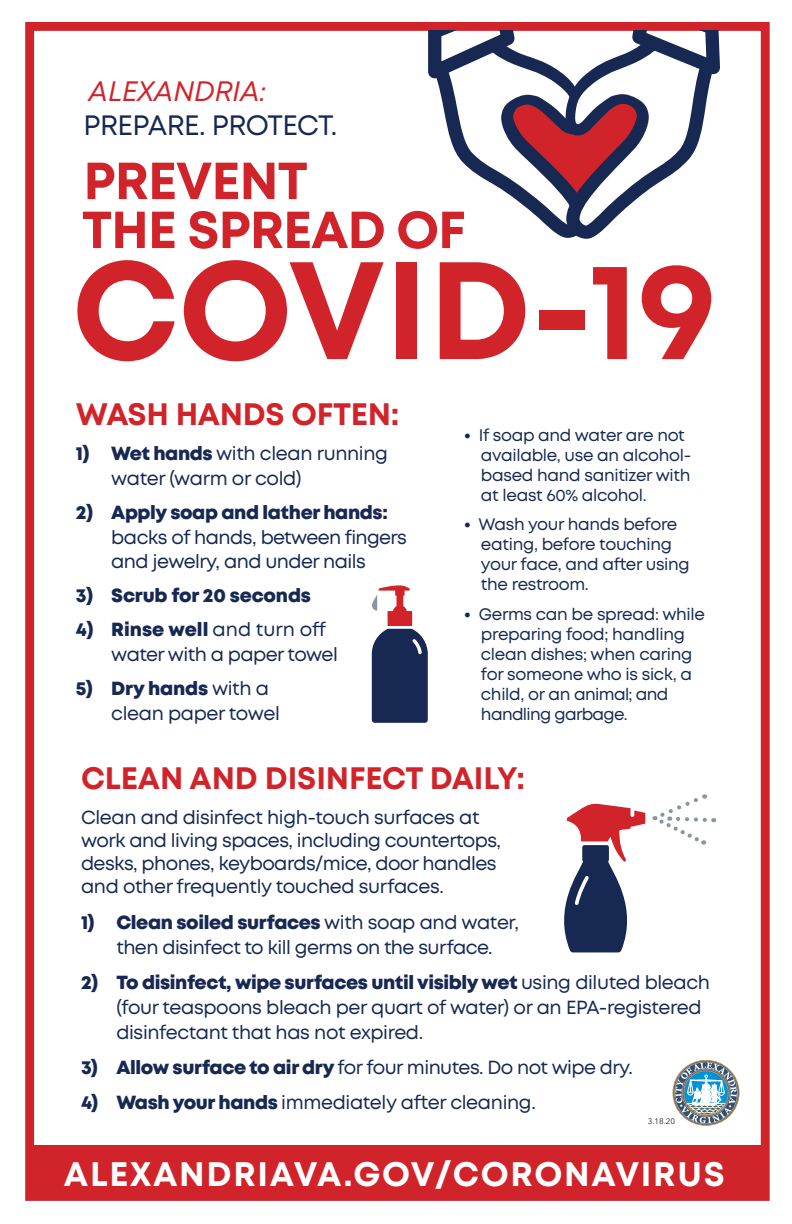
<style>
.page{position:relative;width:792px;height:1224px;background:#fff}
.page>*{position:absolute;margin:0;border:0;box-sizing:border-box;transform-origin:0 0}
.t1{font:700 138.3px "Mont";color:#d1232a}
.t2{font:700 52px/49px "Mont";letter-spacing:-.02em;color:#d1232a}
.t3{font:700 34px "Mont";letter-spacing:.05em;color:#fff}
.t4{font:700 31px "Mont";letter-spacing:-.01em;color:#d1232a}
.t5{font:italic 28.1px "Mont";letter-spacing:-.005em;color:#d1232a}
.t6{font:28px "Mont";letter-spacing:-.02em;color:#172953}
.t7{font:19px/25px "Mont";letter-spacing:-.03em;color:#172953}
.t8{font:800 19px "Mont";letter-spacing:-.01em;color:#172953}
.t9{font:16.7px/20px "Mont";letter-spacing:-.02em;color:#172953}
.t10{font:8px "Avenir Next LT Pro";color:#231f20}
.s1{font-weight:800}
</style>
<div class="page">
<div style="left:25px;top:22px;width:745px;height:1179px;border:9px solid #d1232a"></div>
<div style="left:29px;top:1145px;width:740px;height:53px;background:#d1232a"></div>
<svg style="left:428px;top:31px;width:292px;height:208px"></svg>
<svg style="left:673px;top:1060px;width:66px;height:66px"></svg>
<svg style="left:564px;top:803px;width:81px;height:149px"></svg>
<svg style="left:653px;top:794px;width:61px;height:51px"></svg>
<svg style="left:372px;top:585px;width:56px;height:138px"></svg>
<p class="t5" style="left:89px;top:73px;width:179px">ALEXANDRIA:</p>
<p class="t6" style="left:84px;top:107px;width:255px">PREPARE. PROTECT.</p>
<p class="t2" style="left:82px;top:157px;width:386px">PREVENT<br>THE SPREAD OF</p>
<p class="t1" style="left:72px;top:221px;width:647px">COVID-19</p>
<p class="t4" style="left:76px;top:394px;width:325px">WASH HANDS OFTEN:</p>
<p class="t7" style="left:111px;top:441px;width:278px;text-indent:-35px"><span class="s1">1) Wet hands</span> with clean running water (warm or cold)</p>
<p class="t7" style="left:111px;top:500px;width:297px;line-height:24.5px;text-indent:-35px"><span class="s1">2) Apply soap and lather hands: </span>backs of hands, between fingers and jewelry, and under nails</p>
<p class="t8" style="left:76px;top:583px;width:237px">3) Scrub for 20 seconds</p>
<p class="t7" style="left:111px;top:617px;width:228px;text-indent:-35px"><span class="s1">4) Rinse well</span> and turn off water with a paper towel</p>
<p class="t7" style="left:111px;top:676px;width:170px;text-indent:-35px"><span class="s1">5) Dry hands</span> with a clean paper towel</p>
<p class="t9" style="left:481px;top:425px;width:212px;text-indent:-17px"><span class="s1">•</span> If soap and water are not available, use an alcohol&shy;based hand sanitizer with at least 60% alcohol.</p>
<p class="t9" style="left:481px;top:515px;width:210px;text-indent:-17px"><span class="s1">•</span> Wash your hands before eating, before touching your face, and after using the restroom.</p>
<p class="t9" style="left:481px;top:604px;width:226px;text-indent:-17px"><span class="s1">•</span> Germs can be spread: while preparing food; handling clean dishes; when caring for someone who is sick, a child, or an animal; and handling garbage.</p>
<p class="t4" style="left:81px;top:758px;width:446px">CLEAN AND DISINFECT DAILY:</p>
<p class="t7" style="left:81px;top:806px;width:422px;line-height:23px">Clean and disinfect high-touch surfaces at work and living spaces, including countertops, desks, phones, keyboards/mice, door handles and other frequently touched surfaces.</p>
<p class="t7" style="left:81px;top:910px;width:439px;text-align:center"><span class="s1">1) Clean soiled surfaces</span> with soap and water, then disinfect to kill germs on the surface.</p>
<p class="t7" style="left:116px;top:970px;width:595px;text-indent:-35px"><span class="s1">2) To disinfect, wipe surfaces until visibly wet</span> using diluted bleach (four teaspoons bleach per quart of water) or an EPA-registered disinfectant that has not expired.</p>
<p class="t7" style="left:81px;top:1055px;width:554px"><span class="s1">3) Allow surface to air dry</span> for four minutes. Do not wipe dry.</p>
<p class="t7" style="left:81px;top:1090px;width:456px"><span class="s1">4) Wash your hands</span> immediately after cleaning.</p>
<p class="t10" style="left:648px;top:1117px;width:29px">3.18.20</p>
<p class="t3" style="left:64px;top:1152px;width:662px">ALEXANDRIAVA.GOV/CORONAVIRUS</p>
</div>
